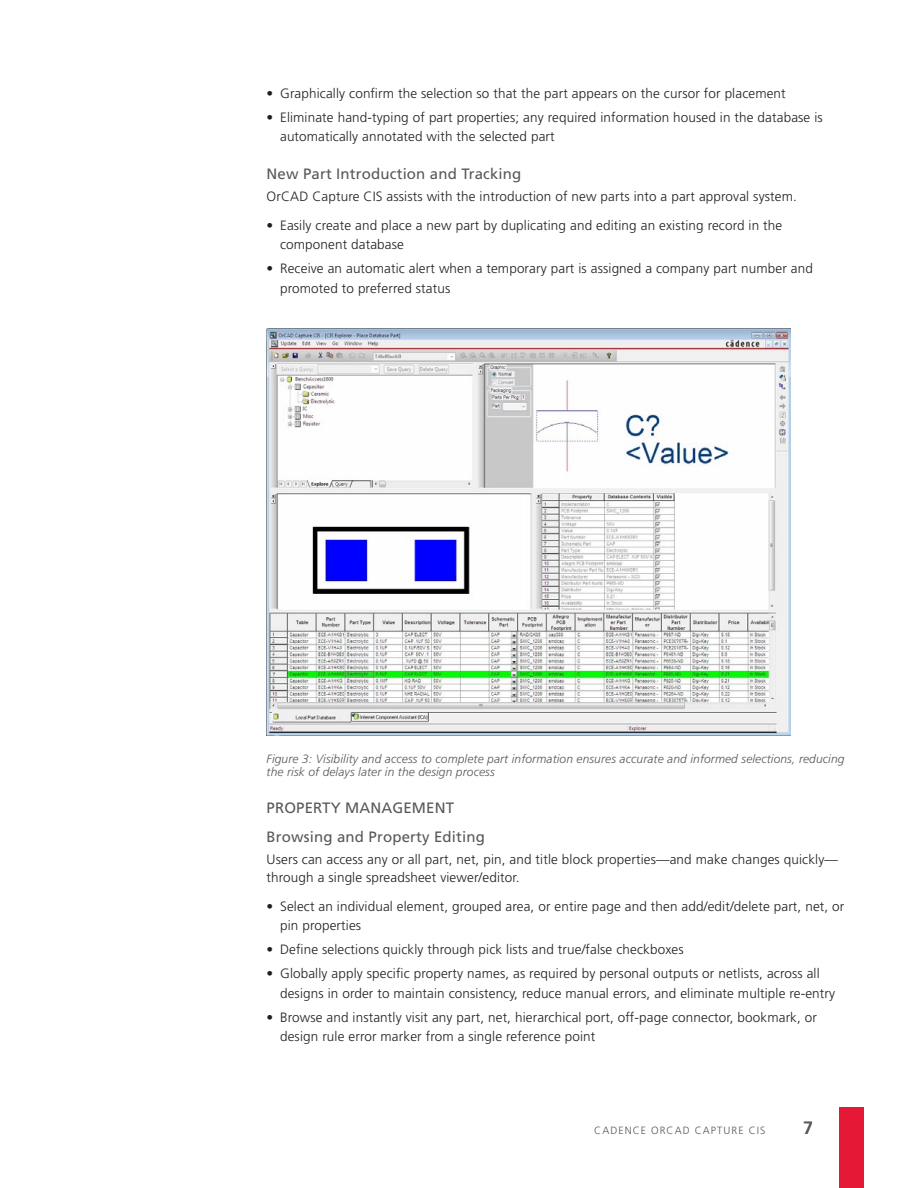
<style>
.page{position:relative;width:918px;height:1188px;background:#fff}
.page>*{position:absolute;margin:0;border:0;box-sizing:border-box;transform-origin:0 0}
.t1{font:700 18px "Frutiger LT Std";color:#57585a}
.Sub-Head_Level_2{font:15px "Frutiger LT Std";letter-spacing:.01em;color:#57585a}
.Sub-Head_Level_1{font:15px "Frutiger LT Std";letter-spacing:.01em;color:#57585a}
.Bullet1{font:300 13.5px/19.5px "Frutiger LT Std";letter-spacing:.01em;color:#231f20}
.Bullet1-Last{font:300 13.5px/19.5px "Frutiger LT Std";letter-spacing:.01em;color:#231f20}
.Body_Copy{font:300 13.5px/18px "Frutiger LT Std";letter-spacing:.01em;color:#231f20}
.Figure_Caption{font:italic 300 12px/13.5px "Frutiger LT Std";letter-spacing:.01em;color:#57585a}
.t2{font:300 10.5px "Frutiger LT Std";letter-spacing:.1em;color:#57585a}
</style>
<div class="page">
<div style="left:840px;top:1107px;width:24px;height:81px;background:#e51836"></div>
<img style="left:267px;top:328px;width:524px;height:408px">
<p class="Bullet1" style="left:267px;top:84px;width:521px">• Graphically confirm the selection so that the part appears on the cursor for placement</p>
<p class="Bullet1-Last" style="left:280px;top:108px;width:544px;text-indent:-14px">• Eliminate hand-typing of part properties; any required information housed in the database is automatically annotated with the selected part</p>
<p class="Sub-Head_Level_2" style="left:267px;top:165px;width:256px">New Part Introduction and Tracking</p>
<p class="Body_Copy" style="left:267px;top:188px;width:532px">OrCAD Capture CIS assists with the introduction of new parts into a part approval system.</p>
<p class="Bullet1" style="left:280px;top:215px;width:504px;text-indent:-14px">• Easily create and place a new part by duplicating and editing an existing record in the component database</p>
<p class="Bullet1-Last" style="left:280px;top:259px;width:534px;text-indent:-14px">• Receive an automatic alert when a temporary part is assigned a company part number and promoted to preferred status</p>
<p class="Figure_Caption" style="left:267px;top:752px;width:579px">Figure 3: Visibility and access to complete part information ensures accurate and informed selections, reducing the risk of delays later in the design process</p>
<p class="Sub-Head_Level_1" style="left:267px;top:799px;width:189px">PROPERTY MANAGEMENT</p>
<p class="Sub-Head_Level_2" style="left:267px;top:828px;width:220px">Browsing and Property Editing</p>
<p class="Body_Copy" style="left:267px;top:850px;width:573px">Users can access any or all part, net, pin, and title block properties—and make changes quickly— through a single spreadsheet viewer/editor.</p>
<p class="Bullet1" style="left:280px;top:896px;width:566px;text-indent:-14px">• Select an individual element, grouped area, or entire page and then add/edit/delete part, net, or pin properties</p>
<p class="Bullet1" style="left:267px;top:940px;width:418px">• Define selections quickly through pick lists and true/false checkboxes</p>
<p class="Bullet1" style="left:280px;top:964px;width:557px;text-indent:-14px">• Globally apply specific property names, as required by personal outputs or netlists, across all designs in order to maintain consistency, reduce manual errors, and eliminate multiple re-entry</p>
<p class="Bullet1-Last" style="left:280px;top:1007px;width:539px;text-indent:-14px">• Browse and instantly visit any part, net, hierarchical port, off-page connector, bookmark, or design rule error marker from a single reference point</p>
<p class="t2" style="left:594px;top:1124px;width:173px">CADENCE ORCAD CAPTURE CIS</p>
<h1 class="t1" style="left:803px;top:1117px;width:12px">7</h1>
</div>
